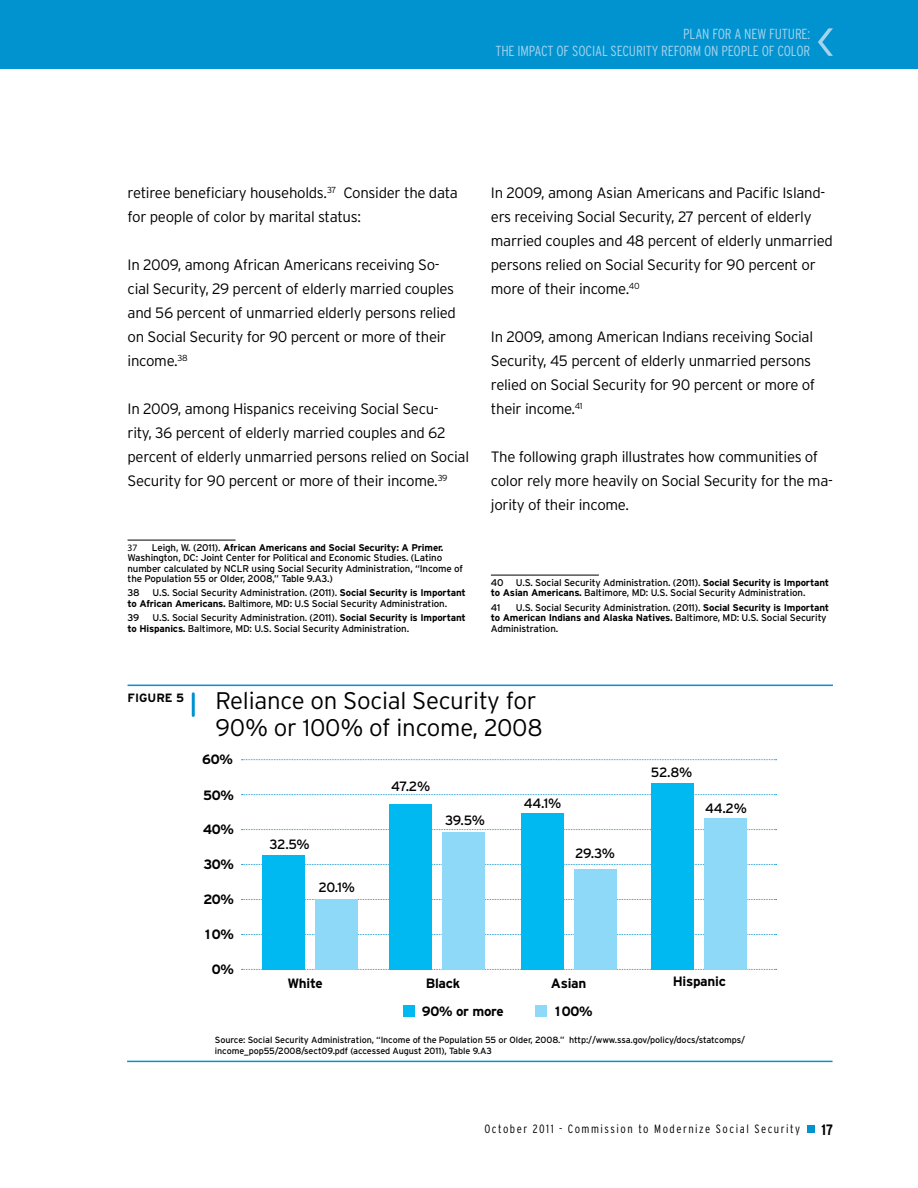
<style>
.page{position:relative;width:918px;height:1188px;background:#fff}
.page>*{position:absolute;margin:0;border:0;box-sizing:border-box;transform-origin:0 0}
.t1{font:300 24px/27px "Interstate";letter-spacing:-.01em;color:#000}
.t2{font:300 15px/24px "Interstate";letter-spacing:-.02em;color:#000}
.t3{font:700 condensed 15px "Interstate";color:#000}
.t4{font:300 condensed 14.55px/17.1px "Interstate";letter-spacing:-.01em;color:#a6d2ec;text-align:right}
.t5{font:700 13.5px/28.2px "Interstate";letter-spacing:-.02em;color:#000}
.t6{font:13.5px "Interstate";letter-spacing:-.04em;color:#000}
.t7{font:300 condensed 12px "Interstate";letter-spacing:.125em;color:#000}
.t8{font:700 12px "Interstate";color:#000}
.t9{font:9.75px/10.5px "Interstate";letter-spacing:-.015em;color:#000}
.t10{font:9.75px "Myriad Pro";color:#000}
.t11{font:9px/10.8px "Interstate";letter-spacing:-.01em;color:#000}
.s1{font-weight:700}
</style>
<div class="page">
<div style="left:0;top:0;width:918px;height:69px;background:#0093d0"></div>
<svg style="left:818px;top:28px;width:15px;height:28px"></svg>
<div style="left:808px;top:1126px;width:7px;height:7px;background:#0093d0"></div>
<hr style="left:128px;top:540px;width:108px;height:1px;background:#000">
<hr style="left:491px;top:575px;width:108px;height:1px;background:#000">
<hr style="left:128px;top:685px;width:705px;height:1px;background:#0093d0">
<svg style="left:242px;top:759px;width:535px;height:1px"></svg>
<svg style="left:242px;top:794px;width:535px;height:1px"></svg>
<svg style="left:242px;top:829px;width:535px;height:1px"></svg>
<svg style="left:242px;top:864px;width:535px;height:1px"></svg>
<svg style="left:242px;top:899px;width:535px;height:1px"></svg>
<svg style="left:242px;top:934px;width:535px;height:1px"></svg>
<svg style="left:242px;top:969px;width:535px;height:1px"></svg>
<hr style="left:192px;top:694px;width:3px;height:21px;background:#0093d0">
<div style="left:262px;top:855px;width:43px;height:115px;background:#00b9f1"></div>
<div style="left:389px;top:804px;width:42px;height:166px;background:#00b9f1"></div>
<div style="left:521px;top:813px;width:42px;height:157px;background:#00b9f1"></div>
<div style="left:404px;top:1005px;width:11px;height:11px;background:#00b9f1"></div>
<div style="left:535px;top:1005px;width:11px;height:11px;background:#8ed8f8"></div>
<div style="left:316px;top:899px;width:42px;height:71px;background:#8ed8f8"></div>
<div style="left:442px;top:832px;width:43px;height:138px;background:#8ed8f8"></div>
<div style="left:574px;top:869px;width:43px;height:101px;background:#8ed8f8"></div>
<hr style="left:127px;top:1061px;width:706px;height:1px;background:#0093d0">
<div style="left:651px;top:784px;width:42px;height:186px;background:#00b9f1"></div>
<div style="left:704px;top:819px;width:43px;height:151px;background:#8ed8f8"></div>
<p class="t4" style="left:495px;top:25px;width:316px">PLAN FOR A NEW FUTURE:<br>THE IMPACT OF SOCIAL SECURITY REFORM ON PEOPLE OF COLOR</p>
<p class="t2" style="left:128px;top:181px;width:332px">retiree beneficiary households.<sup>37</sup> Consider the data for people of color by marital status:</p>
<p class="t2" style="left:128px;top:253px;width:330px">In 2009, among African Americans receiving So&shy;cial Security, 29 percent of elderly married couples and 56 percent of unmarried elderly persons relied on Social Security for 90 percent or more of their income.<sup>38</sup></p>
<p class="t2" style="left:128px;top:397px;width:343px">In 2009, among Hispanics receiving Social Secu-<br>rity, 36 percent of elderly married couples and 62 percent of elderly unmarried persons relied on Social Security for 90 percent or more of their income.<sup>39</sup></p>
<p class="t9" style="left:128px;top:542px;width:337px;text-indent:24px">Leigh, W. (2011). <span class="s1">African Americans and Social Security: A Primer.<br></span>Washington, DC: Joint Center for Political and Economic Studies. (Latino number calculated by NCLR using Social Security Administration, “Income of the Population 55 or Older, 2008,” Table 9.A3.)</p>
<p class="t9" style="left:128px;top:587px;width:14px">38</p>
<p class="t10" style="left:128px;top:541px;width:11px">37</p>
<p class="t9" style="left:128px;top:587px;width:340px;text-indent:25px">U.S. Social Security Administration. (2011). <span class="s1">Social Security is Important to African Americans.</span> Baltimore, MD: U.S Social Security Administration.</p>
<p class="t9" style="left:128px;top:613px;width:13px">39</p>
<p class="t9" style="left:128px;top:613px;width:340px;text-indent:25px">U.S. Social Security Administration. (2011). <span class="s1">Social Security is Important to Hispanics.</span> Baltimore, MD: U.S. Social Security Administration.</p>
<p class="t2" style="left:491px;top:181px;width:344px">In 2009, among Asian Americans and Pacific Island&shy;ers receiving Social Security, 27 percent of elderly married couples and 48 percent of elderly unmarried persons relied on Social Security for 90 percent or more of their income.<sup>40</sup></p>
<p class="t2" style="left:491px;top:325px;width:326px">In 2009, among American Indians receiving Social Security, 45 percent of elderly unmarried persons relied on Social Security for 90 percent or more of their income.<sup>41</sup></p>
<p class="t2" style="left:491px;top:445px;width:344px">The following graph illustrates how communities of color rely more heavily on Social Security for the ma&shy;jority of their income.</p>
<p class="t9" style="left:491px;top:577px;width:340px">40 U.S. Social Security Administration. (2011). <span class="s1">Social Security is Important to Asian Americans.</span> Baltimore, MD: U.S. Social Security Administration.</p>
<p class="t9" style="left:491px;top:602px;width:11px">41</p>
<p class="t9" style="left:491px;top:602px;width:340px;text-indent:25px">U.S. Social Security Administration. (2011). <span class="s1">Social Security is Important to American Indians and Alaska Natives.</span> Baltimore, MD: U.S. Social Security<br>Administration.</p>
<p class="t8" style="left:128px;top:691px;width:16px">Figure</p>
<p class="t8" style="left:176px;top:691px;width:9px">5</p>
<h1 class="t1" style="left:215px;top:686px;width:329px">Reliance on Social Security for<br>90% or 100% of income, 2008</h1>
<p class="t5" style="left:202px;top:745px;width:32px">60%</p>
<p class="t5" style="left:203px;top:781px;width:32px">50%</p>
<p class="t6" style="left:269px;top:837px;width:42px">32.5%</p>
<p class="t6" style="left:319px;top:880px;width:38px">20.1%</p>
<p class="t6" style="left:391px;top:779px;width:41px">47.2%</p>
<p class="t6" style="left:524px;top:796px;width:39px">44.1%</p>
<p class="t6" style="left:445px;top:813px;width:41px">39.5%</p>
<p class="t5" style="left:203px;top:815px;width:32px">40%</p>
<p class="t5" style="left:203px;top:850px;width:32px">30%</p>
<p class="t5" style="left:203px;top:885px;width:32px">20%</p>
<p class="t5" style="left:203px;top:920px;width:32px">10%</p>
<p class="t5" style="left:212px;top:955px;width:24px">0%</p>
<p class="t6" style="left:575px;top:846px;width:41px">29.3%</p>
<p class="t5" style="left:287px;top:969px;width:37px">White</p>
<p class="t5" style="left:422px;top:969px;width:84px;text-indent:4px">Black<br>90% or more</p>
<p class="t5" style="left:551px;top:969px;width:37px">Asian</p>
<p class="t5" style="left:553px;top:997px;width:41px">100%</p>
<p class="t6" style="left:651px;top:764px;width:43px">52.8%</p>
<p class="t6" style="left:705px;top:801px;width:43px">44.2%</p>
<p class="t5" style="left:673px;top:967px;width:55px">Hispanic</p>
<p class="t11" style="left:215px;top:1035px;width:532px">Source: Social Security Administration, “Income of the Population 55 or Older, 2008.” http://www.ssa.gov/policy/docs/statcomps/ income_pop55/2008/sect09.pdf (accessed August 2011), Table 9.A3</p>
<p class="t7" style="left:484px;top:1122px;width:317px">October 2011 - Commission to Modernize Social Security</p>
<p class="t3" style="left:821px;top:1121px;width:13px">17</p>
</div>
